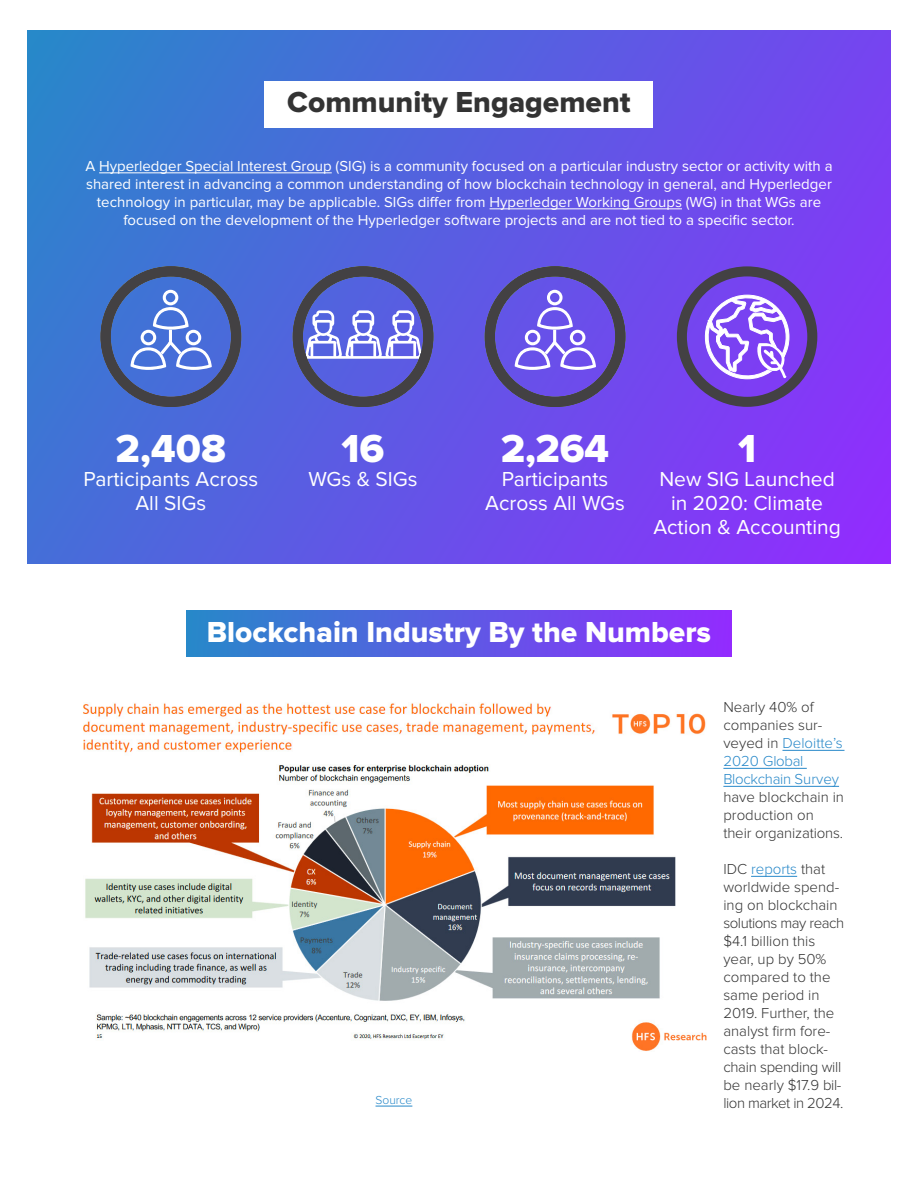
<style>
.page{position:relative;width:918px;height:1188px;background:#fff}
.page>*{position:absolute;margin:0;border:0;box-sizing:border-box;transform-origin:0 0}
.t1{font:40.5px "Proxima Nova Extrabld";color:#fff}
.t2{font:30px "Proxima Nova Extrabld";color:#fff}
.t3{font:30px "Proxima Nova Extrabld";color:#333}
.t4{font:21px/24px "Proxima Nova";color:#fff;text-align:center}
.t5{font:15px/18px "Proxima Nova";color:#fff;text-align:center}
.t6{font:300 15px/18px "Proxima Nova";color:#333}
.t7{font:300 15px/18px "Proxima Nova";color:#2788c9}
.t8{font:300 12px "Proxima Nova";color:#2788c9}
.s1{color:#333}
.s2{color:#2788c9}
</style>
<div class="page">
<div style="left:186px;top:610px;width:546px;height:47px;background:linear-gradient(to right,#2788c9,#932bfe)"></div>
<hr style="left:782px;top:750px;width:63px;height:1px;background:#2788c9">
<hr style="left:723px;top:768px;width:84px;height:1px;background:#2788c9">
<hr style="left:723px;top:786px;width:116px;height:1px;background:#2788c9">
<hr style="left:751px;top:876px;width:46px;height:1px;background:#2788c9">
<img style="left:82px;top:703px;width:625px;height:348px">
<hr style="left:376px;top:1106px;width:36px;height:1px;background:#2788c9">
<svg style="left:27px;top:30px;width:864px;height:533px;background:#5c59e1"></svg>
<div style="left:265px;top:81px;width:388px;height:47px;background:#fff"></div>
<hr style="left:99px;top:173px;width:233px;height:1px;background:#fff">
<hr style="left:490px;top:209px;width:192px;height:1px;background:#fff">
<svg style="left:129px;top:289px;width:83px;height:82px;background:#6689de"></svg>
<div style="left:101px;top:266px;width:140px;height:141px;border:10px solid #434143;border-radius:50%"></div>
<svg style="left:304px;top:310px;width:118px;height:49px"></svg>
<div style="left:293px;top:266px;width:140px;height:141px;border:10px solid #434143;border-radius:50%"></div>
<svg style="left:514px;top:289px;width:83px;height:82px;background:#8370ec"></svg>
<div style="left:485px;top:266px;width:140px;height:141px;border:10px solid #434143;border-radius:50%"></div>
<div style="left:677px;top:266px;width:140px;height:141px;border:10px solid #434143;border-radius:50%"></div>
<svg style="left:700px;top:295px;width:89px;height:84px"></svg>
<h2 class="t3" style="left:287px;top:88px;width:345px">Community Engagement</h2>
<p class="t5" style="left:85px;top:157px;width:749px">A Hyperledger Special Interest Group (SIG) is a community focused on a particular industry sector or activity with a shared interest in advancing a common understanding of how blockchain technology in general, and Hyperledger technology in particular, may be applicable. SIGs differ from Hyperledger Working Groups (WG) in that WGs are focused on the development of the Hyperledger software projects and are not tied to a specific sector.</p>
<h1 class="t1" style="left:116px;top:430px;width:112px">2,408</h1>
<h3 class="t4" style="left:84px;top:468px;width:176px">Participants Across<br>All SIGs</h3>
<h1 class="t1" style="left:342px;top:430px;width:45px">16</h1>
<h3 class="t4" style="left:308px;top:468px;width:111px">WGs &amp; SIGs</h3>
<h1 class="t1" style="left:501px;top:430px;width:110px">2,264</h1>
<h3 class="t4" style="left:485px;top:468px;width:141px">Participants<br>Across All WGs</h3>
<h1 class="t1" style="left:738px;top:430px;width:20px">1</h1>
<h3 class="t4" style="left:653px;top:468px;width:189px">New SIG Launched in 2020: Climate<br>Action &amp; Accounting</h3>
<h2 class="t2" style="left:207px;top:618px;width:506px">Blockchain Industry By the Numbers</h2>
<p class="t8" style="left:376px;top:1095px;width:38px">Source</p>
<p class="t7" style="left:723px;top:699px;width:121px"><span class="s1">Nearly 40% of companies sur&shy;veyed in</span> Deloitte’s<br>2020 Global<br>Blockchain Survey</p>
<p class="t6" style="left:723px;top:789px;width:122px">have blockchain in production on their organizations.</p>
<p class="t6" style="left:723px;top:861px;width:122px">IDC <span class="s2">reports</span> that worldwide spend&shy;ing on blockchain solutions may reach $4.1 billion this year, up by 50% compared to the same period in<br>2019. Further, the analyst firm fore&shy;casts that block&shy;chain spending will be nearly $17.9 bil&shy;lion market in 2024.</p>
</div>
